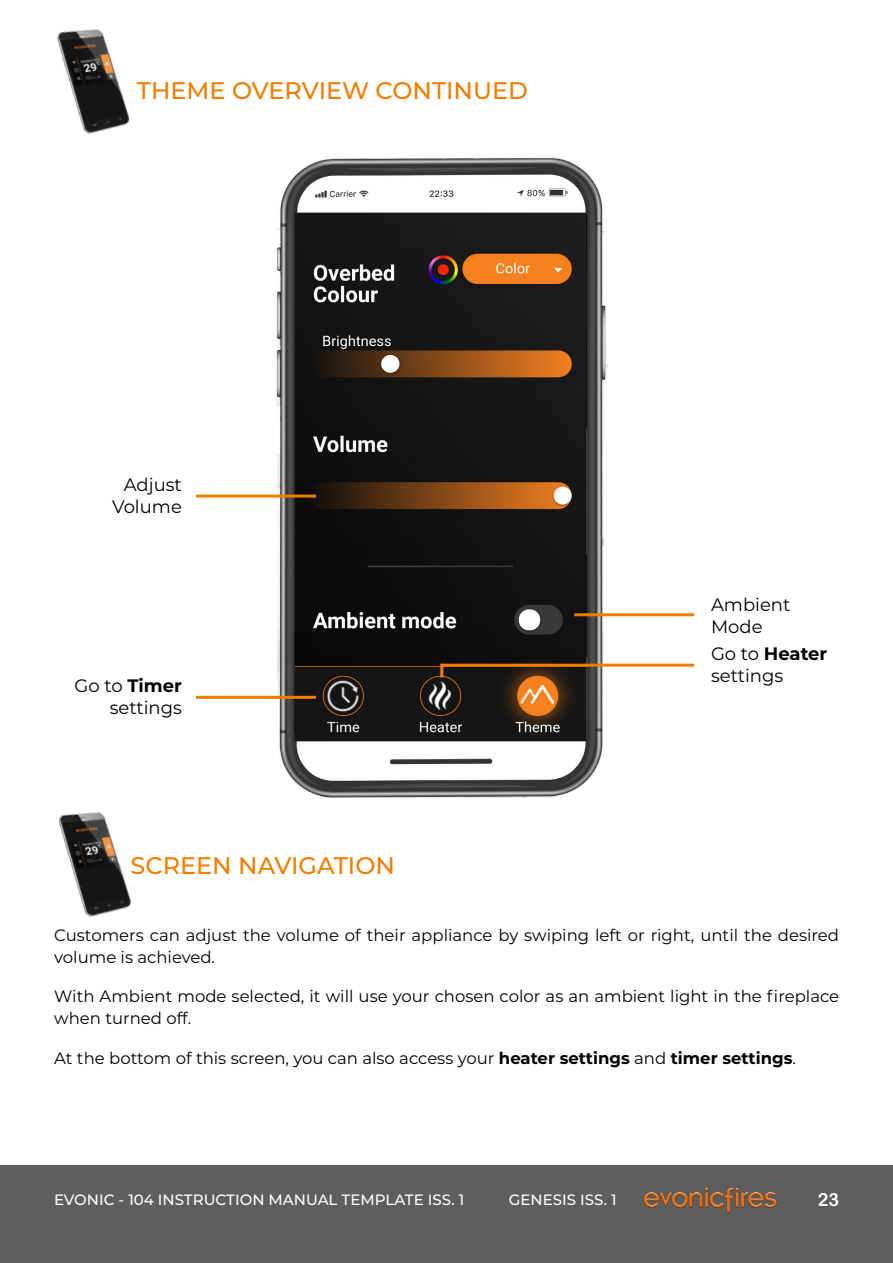
<style>
.page{position:relative;width:893px;height:1263px;background:#fff}
.page>*{position:absolute;margin:0;border:0;box-sizing:border-box;transform-origin:0 0}
.t1{font:500 24px "Montserrat";color:#ef7d00}
.t2{font:18px/21.6px "Montserrat";color:#000}
.t3{font:18px "Arial Rounded MT Bold";color:#fff}
.t4{font:16.5px/21.6px "Montserrat";color:#000}
.t5{font:500 15px "Montserrat";color:#fff}
.s1{font-weight:700}
</style>
<div class="page">
<div style="left:0;top:1166px;width:893px;height:97px;background:#5f5e5e"></div>
<img style="left:643px;top:1187px;width:134px;height:26px">
<img style="left:57px;top:29px;width:73px;height:105px">
<img style="left:266px;top:158px;width:356px;height:640px">
<hr style="left:442px;top:664px;width:252px;height:3px;background:#ef7d00">
<hr style="left:196px;top:696px;width:120px;height:3px;background:#ef7d00">
<svg style="left:440px;top:664px;width:3px;height:13px"></svg>
<hr style="left:196px;top:494px;width:120px;height:3px;background:#ef7d00">
<hr style="left:574px;top:613px;width:120px;height:3px;background:#ef7d00">
<img style="left:58px;top:812px;width:74px;height:105px">
<h1 class="t1" style="left:137px;top:74px;width:393px">THEME OVERVIEW CONTINUED</h1>
<p class="t2" style="left:112px;top:473px;width:71px;text-align:right">Adjust<br>Volume</p>
<p class="t2" style="left:75px;top:674px;width:109px;text-align:right">Go to <span class="s1">Timer </span>settings</p>
<h1 class="t1" style="left:130px;top:849px;width:266px">SCREEN NAVIGATION</h1>
<p class="t2" style="left:711px;top:593px;width:81px">Ambient<br>Mode</p>
<p class="t2" style="left:711px;top:642px;width:118px">Go to <span class="s1">Heater </span>settings</p>
<p class="t4" style="left:54px;top:924px;width:786px">Customers can adjust the volume of their appliance by swiping left or right, until the desired volume is achieved.</p>
<p class="t4" style="left:54px;top:985px;width:786px">With Ambient mode selected, it will use your chosen color as an ambient light in the fireplace when turned off.</p>
<p class="t4" style="left:54px;top:1046px;width:743px">At the bottom of this screen, you can also access your <span class="s1">heater settings</span> and <span class="s1">timer settings</span>.</p>
<p class="t5" style="left:54px;top:1189px;width:412px">EVONIC - 104 INSTRUCTION MANUAL TEMPLATE ISS. 1</p>
<p class="t5" style="left:509px;top:1189px;width:109px">GENESIS ISS. 1</p>
<p class="t3" style="left:818px;top:1189px;width:23px">23</p>
</div>
